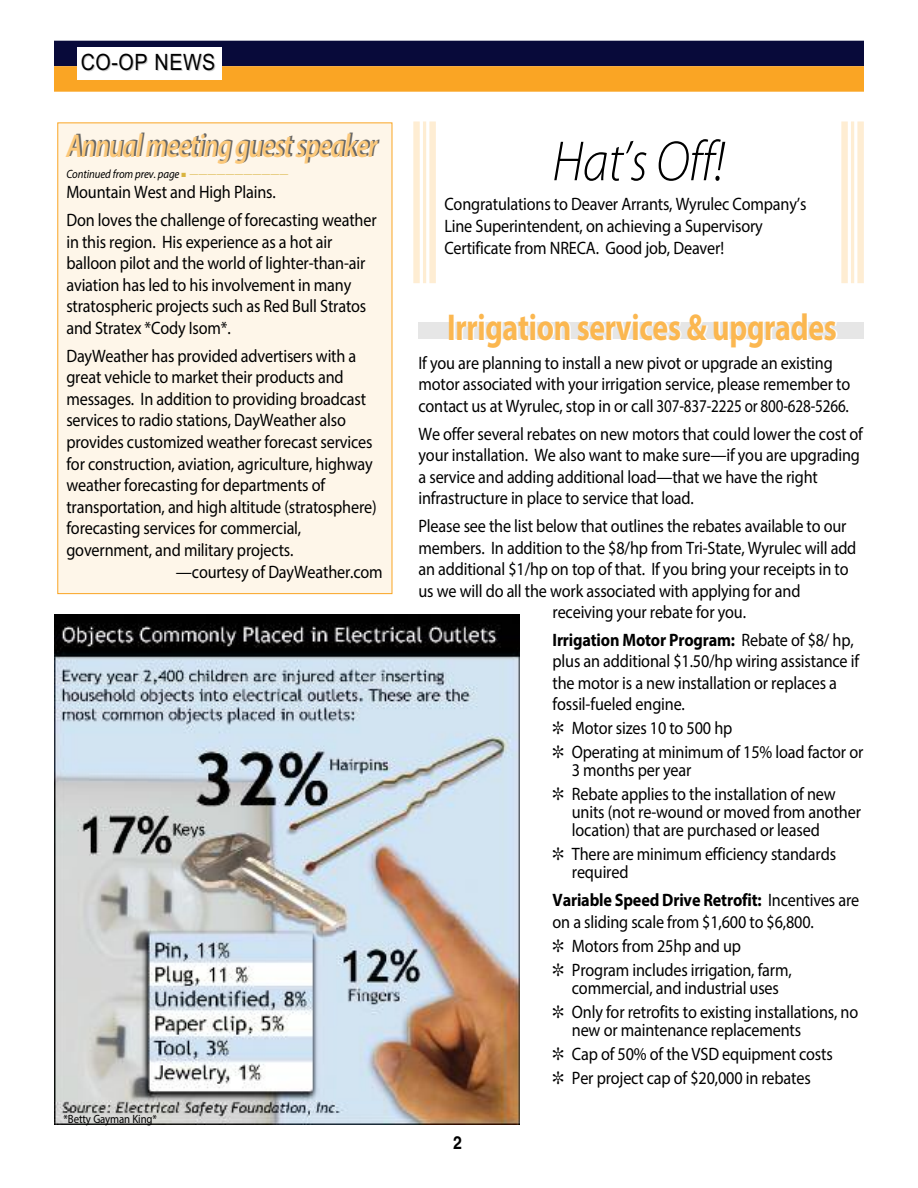
<style>
.page{position:relative;width:918px;height:1188px;background:#fff}
.page>*{position:absolute;margin:0;border:0;box-sizing:border-box;transform-origin:0 0}
.t1{font:italic 300 57px "Myriad Pro";letter-spacing:-.01em;color:#000;scale:.9 1}
.t2{font:700 37.5px "Myriad Pro";letter-spacing:-.01em;color:#fbb750;scale:.8 1}
.t3{font:italic 600 33px "Myriad Pro";letter-spacing:-.03em;color:#666;scale:.8 1}
.t4{font:22.5px "Arial";letter-spacing:.025em;color:#000;scale:.88 1}
.t5{font:18px/21.6px "Myriad Pro";letter-spacing:-.01em;color:#000;scale:.9 1}
.t6{font:700 18px "Helvetica";color:#000;scale:.88 1}
.t7{font:italic 12px "Myriad Pro";letter-spacing:-.01em;color:#000;scale:.9 1}
.t8{font:12px "Myriad Pro";letter-spacing:-.01em;color:#000;scale:.9 1}
.s1{color:#d9b43f}
.s2{font-size:9px;color:#d9b43f}
.s3{font-weight:700}
</style>
<div class="page">
<div style="left:419px;top:322px;width:445px;height:17px;background:#e6e6e6"></div>
<div style="left:54px;top:41px;width:810px;height:25px;background:#080a3a"></div>
<div style="left:54px;top:66px;width:810px;height:26px;background:#faa524"></div>
<div style="left:77px;top:48px;width:144px;height:32px;background:#fff"></div>
<div style="left:58px;top:123px;width:334px;height:470px;background:#fef6e9"></div>
<div style="left:57px;top:122px;width:335px;height:472px;border:1px solid #faa524"></div>
<div style="left:429px;top:122px;width:7px;height:161px;background:#feedd3"></div>
<hr style="left:423px;top:122px;width:3px;height:161px;background:#feedd3">
<div style="left:413px;top:122px;width:7px;height:161px;background:#feedd3"></div>
<div style="left:857px;top:122px;width:7px;height:161px;background:#feedd3"></div>
<hr style="left:851px;top:122px;width:3px;height:161px;background:#feedd3">
<div style="left:841px;top:122px;width:7px;height:161px;background:#feedd3"></div>
<img style="left:55px;top:614px;width:465px;height:511px">
<p class="t4" style="left:81px;top:49px;width:155px">CO-OP NEWS</p>
<h3 class="t3" style="left:68px;top:133px;width:390px">Annualmeetingguestspeaker</h3>
<p class="t7" style="left:66px;top:170px;width:248px">Continued from prev. page <span class="s1">■</span> <span class="s2">———————————</span></p>
<p class="t5" style="left:66px;top:180px;width:346px;line-height:27.6px">Mountain West and High Plains.<br>Don loves the challenge of forecasting weather</p>
<p class="t5" style="left:66px;top:232px;width:335px">in this region. His experience as a hot air balloon pilot and the world of lighter-than-air aviation has led to his involvement in many stratospheric projects such as Red Bull Stratos and Stratex *Cody Isom*.</p>
<p class="t5" style="left:66px;top:346px;width:324px">DayWeather has provided advertisers with a</p>
<p class="t5" style="left:66px;top:368px;width:310px">great vehicle to market their products and</p>
<p class="t5" style="left:66px;top:389px;width:334px">messages. In addition to providing broadcast</p>
<p class="t5" style="left:66px;top:411px;width:312px">services to radio stations, DayWeather also</p>
<p class="t5" style="left:66px;top:432px;width:342px">provides customized weather forecast services</p>
<p class="t5" style="left:66px;top:454px;width:342px">for construction, aviation, agriculture, highway</p>
<p class="t5" style="left:66px;top:476px;width:289px">weather forecasting for departments of</p>
<p class="t5" style="left:66px;top:497px;width:346px">transportation, and high altitude (stratosphere)</p>
<p class="t5" style="left:66px;top:519px;width:263px">forecasting services for commercial,</p>
<p class="t5" style="left:66px;top:540px;width:254px">government, and military projects.</p>
<p class="t5" style="left:176px;top:562px;width:231px">—courtesy of DayWeather.com</p>
<p class="t8" style="left:64px;top:1114px;width:105px">*Betty Gayman King*</p>
<h1 class="t1" style="left:552px;top:140px;width:193px">Hat’s Off!</h1>
<p class="t5" style="left:444px;top:195px;width:404px">Congratulations to Deaver Arrants, Wyrulec Company’s<br>Line Superintendent, on achieving a Supervisory<br>Certificate from NRECA. Good job, Deaver!</p>
<h2 class="t2" style="left:447px;top:313px;width:489px">Irrigation services &amp; upgrades</h2>
<p class="t5" style="left:419px;top:353px;width:481px">If you are planning to install a new pivot or upgrade an existing motor associated with your irrigation service, please remember to contact us at Wyrulec, stop in or call 307-837-2225 or 800-628-5266.</p>
<p class="t5" style="left:419px;top:424px;width:495px">We offer several rebates on new motors that could lower the cost of your installation. We also want to make sure—if you are upgrading a service and adding additional load—that we have the right infrastructure in place to service that load.</p>
<p class="t5" style="left:419px;top:517px;width:488px">Please see the list below that outlines the rebates available to our members. In addition to the $8/hp from Tri-State, Wyrulec will add an additional $1/hp on top of that. If you bring your receipts in to us we will do all the work associated with applying for and</p>
<p class="t6" style="left:453px;top:1132px;width:12px">2</p>
<p class="t5" style="left:553px;top:600px;width:336px;line-height:27.6px">receiving your rebate for you.<br><span class="s3">Irrigation Motor Program:</span> Rebate of $8/ hp,</p>
<p class="t5" style="left:553px;top:652px;width:342px">plus an additional $1.50/hp wiring assistance if the motor is a new installation or replaces a fossil-fueled engine.</p>
<p class="t5" style="left:572px;top:718px;width:325px;line-height:24px">Motor sizes 10 to 500 hp<br>Operating at minimum of 15% load factor or</p>
<p class="t5" style="left:572px;top:760px;width:295px;line-height:24px">3 months per year<br>Rebate applies to the installation of new</p>
<p class="t5" style="left:572px;top:805px;width:323px;line-height:18px">units (not re-wound or moved from another location) that are purchased or leased</p>
<p class="t5" style="left:572px;top:847px;width:295px;line-height:18px">There are minimum efficiency standards required</p>
<p class="t5" style="left:553px;top:891px;width:342px"><span class="s3">Variable Speed Drive Retrofit:</span> Incentives are on a sliding scale from $1,600 to $6,800.</p>
<p class="t5" style="left:572px;top:935px;width:246px;line-height:24px">Motors from 25hp and up<br>Program includes irrigation, farm,</p>
<p class="t5" style="left:572px;top:977px;width:320px;line-height:24px">commercial, and industrial uses<br>Only for retrofits to existing installations, no</p>
<p class="t5" style="left:572px;top:1019px;width:291px;line-height:24px">new or maintenance replacements<br>Cap of 50% of the VSD equipment costs<br>Per project cap of $20,000 in rebates</p>
</div>
